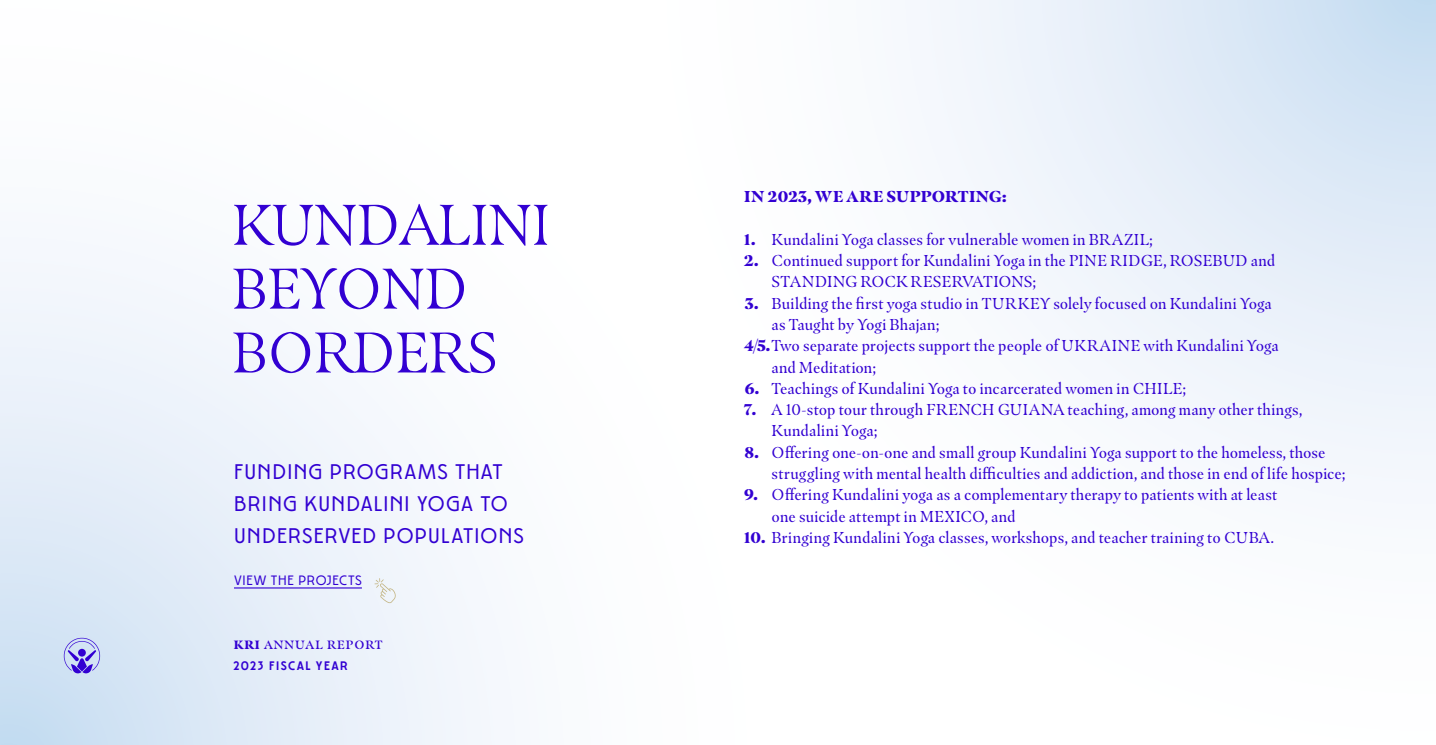
<style>
.page{position:relative;width:1436px;height:745px;background:#fff}
.page>*{position:absolute;margin:0;border:0;box-sizing:border-box;transform-origin:0 0}
.t1{font:300 57px/63.8px "Masqualero";letter-spacing:-.01em;color:#3200d2}
.t2{font:21px/31.9px "Artnoova";letter-spacing:.055em;color:#3200d2}
.t3{font:15.75px/21.3px "Masqualero";letter-spacing:.005em;color:#3200d2}
.t4{font:900 15.75px "Masqualero";letter-spacing:.01em;color:#3200d2}
.t5{font:13.5px "Artnoova";letter-spacing:.045em;color:#3200d2}
.t6{font:600 12px "Masqualero";letter-spacing:.08em;color:#3200d2}
.t7{font:600 12px "Artnoova";letter-spacing:.12em;color:#3200d2}
.s1{font-weight:900}
</style>
<div class="page">
<svg style="left:0;top:259px;width:495px;height:485px"></svg>
<svg style="left:927px;top:0;width:508px;height:483px"></svg>
<svg style="left:64px;top:637px;width:36px;height:36px"></svg>
<hr style="left:234px;top:587px;width:128px;height:1px;background:#3200d2">
<svg style="left:374px;top:577px;width:22px;height:26px"></svg>
<h1 class="t1" style="left:232px;top:193px;width:320px">KUNDALINI<br>BEYOND<br>BORDERS</h1>
<h2 class="t2" style="left:234px;top:455px;width:291px">FUNDING PROGRAMS THAT<br>BRING KUNDALINI YOGA TO<br>UNDERSERVED POPULATIONS</h2>
<p class="t5" style="left:234px;top:572px;width:129px">VIEW THE PROJECTS</p>
<p class="t6" style="left:234px;top:637px;width:150px"><span class="s1">KRI</span> ANNUAL REPORT</p>
<p class="t7" style="left:233px;top:659px;width:116px">2023 FISCAL YEAR</p>
<p class="t4" style="left:744px;top:186px;width:264px">IN 2023, WE ARE SUPPORTING:</p>
<p class="t3" style="left:743px;top:228px;width:410px"><span class="s1">1.</span> Kundalini Yoga classes for vulnerable women in BRAZIL;</p>
<p class="t3" style="left:771px;top:250px;width:505px;text-indent:-28px"><span class="s1">2.</span> Continued support for Kundalini Yoga in the PINE RIDGE, ROSEBUD and<br>STANDING ROCK RESERVATIONS;</p>
<p class="t3" style="left:744px;top:292px;width:528px"><span class="s1">3.</span> Building the first yoga studio in TURKEY solely focused on Kundalini Yoga</p>
<p class="t3" style="left:771px;top:313px;width:169px">as Taught by Yogi Bhajan;</p>
<p class="t3" style="left:743px;top:335px;width:536px"><span class="s1">4/5.</span>Two separate projects support the people of UKRAINE with Kundalini Yoga</p>
<p class="t3" style="left:771px;top:356px;width:106px">and Meditation;</p>
<p class="t3" style="left:744px;top:377px;width:443px"><span class="s1">6.</span> Teachings of Kundalini Yoga to incarcerated women in CHILE;</p>
<p class="t3" style="left:771px;top:398px;width:532px;text-indent:-28px"><span class="s1">7.</span> A 10-stop tour through FRENCH GUIANA teaching, among many other things,<br>Kundalini Yoga;</p>
<p class="t3" style="left:771px;top:441px;width:575px;text-indent:-27px"><span class="s1">8.</span> Offering one-on-one and small group Kundalini Yoga support to the homeless, those struggling with mental health difficulties and addiction, and those in end of life hospice;</p>
<p class="t3" style="left:771px;top:483px;width:507px;text-indent:-27px"><span class="s1">9.</span> Offering Kundalini yoga as a complementary therapy to patients with at least one suicide attempt in MEXICO, and</p>
<p class="t3" style="left:743px;top:526px;width:531px"><span class="s1">10.</span> Bringing Kundalini Yoga classes, workshops, and teacher training to CUBA.</p>
</div>
